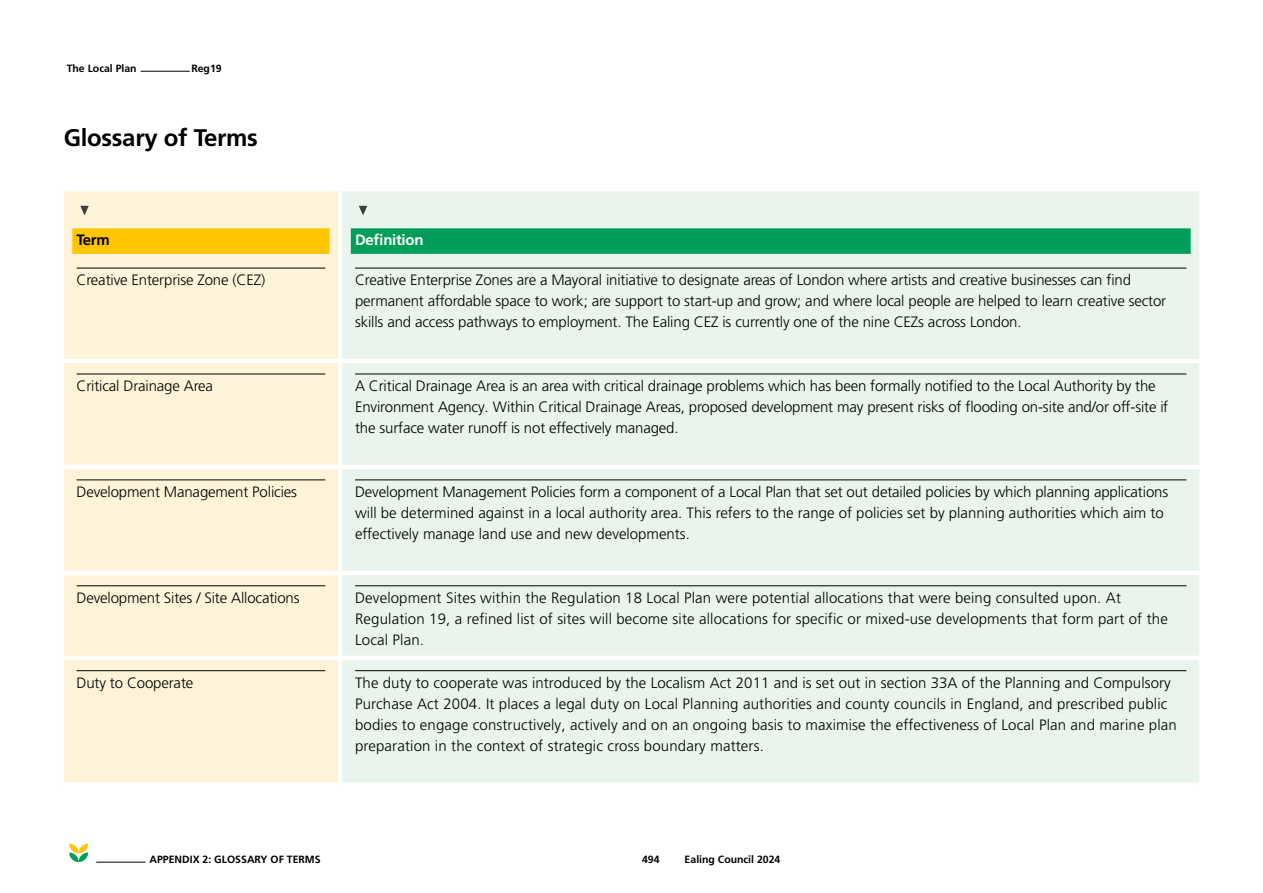
<style>
.page{position:relative;width:1263px;height:893px;background:#fff}
.page>*{position:absolute;margin:0;border:0;box-sizing:border-box;transform-origin:0 0}
.H2_Headline{font:700 24px "Frutiger LT Pro";letter-spacing:-.01em;color:#000}
.Table_Text___w_Line{font:300 15px/21px "Frutiger LT Pro";letter-spacing:-.01em;color:#000}
.Table_Text___w_Line-2{font:300 15px/21px "Frutiger LT Pro";letter-spacing:.01em;color:#000}
.Column_Header{font:700 15px "Frutiger LT Pro";letter-spacing:-.02em;color:#fff}
.Column_Header-2{font:700 15px "Frutiger LT Pro";color:#000}
.t1{font:700 10.5px "Frutiger LT Pro";color:#000}
</style>
<div class="page">
<div style="left:64px;top:191px;width:274px;height:591px;background:#fff4da"></div>
<div style="left:342px;top:191px;width:857px;height:591px;background:#e9f4ec"></div>
<hr style="left:64px;top:359px;width:276px;height:4px;background:#fff">
<hr style="left:64px;top:465px;width:276px;height:4px;background:#fff">
<hr style="left:64px;top:571px;width:276px;height:4px;background:#fff">
<hr style="left:64px;top:656px;width:276px;height:4px;background:#fff">
<hr style="left:340px;top:359px;width:859px;height:4px;background:#fff">
<hr style="left:340px;top:465px;width:859px;height:4px;background:#fff">
<hr style="left:340px;top:571px;width:859px;height:4px;background:#fff">
<hr style="left:340px;top:656px;width:859px;height:4px;background:#fff">
<div style="left:72px;top:228px;width:258px;height:26px;background:#fdc600"></div>
<svg style="left:80px;top:206px;width:9px;height:9px"></svg>
<div style="left:351px;top:228px;width:840px;height:26px;background:#009e59"></div>
<svg style="left:359px;top:206px;width:8px;height:9px"></svg>
<hr style="left:77px;top:268px;width:248px;height:1px;background:#000">
<hr style="left:355px;top:268px;width:831px;height:1px;background:#000">
<hr style="left:77px;top:374px;width:248px;height:1px;background:#000">
<hr style="left:355px;top:374px;width:831px;height:1px;background:#000">
<hr style="left:77px;top:480px;width:248px;height:1px;background:#000">
<hr style="left:355px;top:480px;width:831px;height:1px;background:#000">
<hr style="left:77px;top:585px;width:248px;height:1px;background:#000">
<hr style="left:355px;top:585px;width:831px;height:1px;background:#000">
<hr style="left:77px;top:670px;width:248px;height:1px;background:#000">
<hr style="left:355px;top:670px;width:831px;height:1px;background:#000">
<svg style="left:69px;top:844px;width:19px;height:18px"></svg>
<hr style="left:141px;top:71px;width:48px;height:1px;background:#000">
<hr style="left:97px;top:862px;width:48px;height:1px;background:#000">
<p class="t1" style="left:67px;top:62px;width:72px">The Local Plan</p>
<p class="t1" style="left:191px;top:62px;width:32px">Reg19</p>
<p class="H2_Headline" style="left:64px;top:123px;width:196px">Glossary of Terms</p>
<p class="Column_Header-2" style="left:77px;top:231px;width:35px">Term</p>
<p class="Column_Header" style="left:355px;top:231px;width:70px">Definition</p>
<p class="Table_Text___w_Line" style="left:77px;top:270px;width:190px">Creative Enterprise Zone (CEZ)</p>
<p class="Table_Text___w_Line" style="left:355px;top:270px;width:813px">Creative Enterprise Zones are a Mayoral initiative to designate areas of London where artists and creative businesses can find permanent affordable space to work; are support to start-up and grow; and where local people are helped to learn creative sector skills and access pathways to employment. The Ealing CEZ is currently one of the nine CEZs across London.</p>
<p class="Table_Text___w_Line" style="left:77px;top:376px;width:138px">Critical Drainage Area</p>
<p class="Table_Text___w_Line" style="left:355px;top:376px;width:815px">A Critical Drainage Area is an area with critical drainage problems which has been formally notified to the Local Authority by the<br>Environment Agency. Within Critical Drainage Areas, proposed development may present risks of flooding on-site and/or off-site if the surface water runoff is not effectively managed.</p>
<p class="Table_Text___w_Line" style="left:77px;top:481px;width:222px">Development Management Policies</p>
<p class="Table_Text___w_Line" style="left:355px;top:481px;width:815px">Development Management Policies form a component of a Local Plan that set out detailed policies by which planning applications will be determined against in a local authority area. This refers to the range of policies set by planning authorities which aim to effectively manage land use and new developments.</p>
<p class="Table_Text___w_Line" style="left:77px;top:587px;width:225px">Development Sites / Site Allocations</p>
<p class="Table_Text___w_Line-2" style="left:355px;top:587px;width:814px">Development Sites within the Regulation 18 Local Plan were potential allocations that were being consulted upon. At<br>Regulation 19, a refined list of sites will become site allocations for specific or mixed-use developments that form part of the<br>Local Plan.</p>
<p class="Table_Text___w_Line" style="left:77px;top:672px;width:118px">Duty to Cooperate</p>
<p class="Table_Text___w_Line-2" style="left:355px;top:672px;width:823px">The duty to cooperate was introduced by the Localism Act 2011 and is set out in section 33A of the Planning and Compulsory Purchase Act 2004. It places a legal duty on Local Planning authorities and county councils in England, and prescribed public bodies to engage constructively, actively and on an ongoing basis to maximise the effectiveness of Local Plan and marine plan preparation in the context of strategic cross boundary matters.</p>
<p class="t1" style="left:150px;top:853px;width:173px">Appendix 2: Glossary of Terms</p>
<p class="t1" style="left:642px;top:853px;width:19px">494</p>
<p class="t1" style="left:685px;top:853px;width:97px">Ealing Council 2024</p>
</div>
